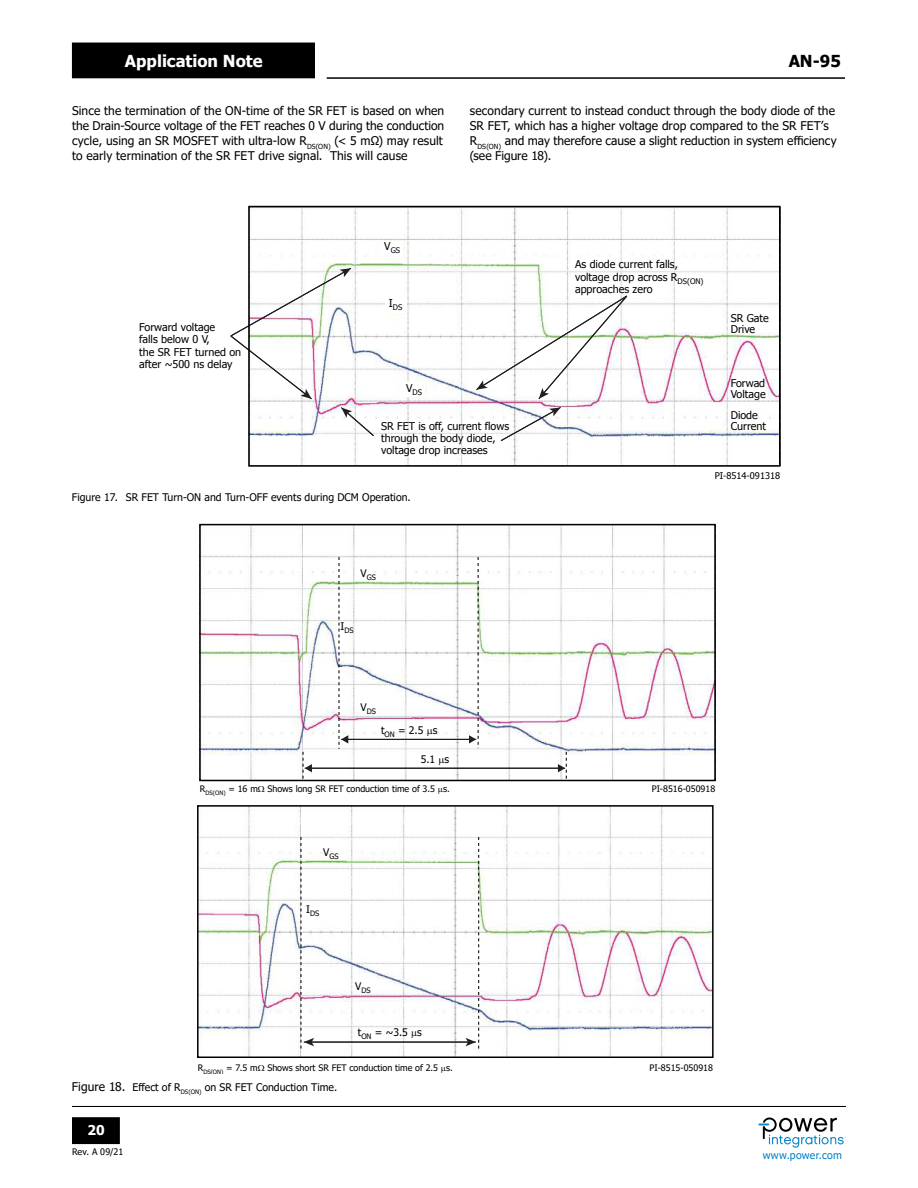
<style>
.page{position:relative;width:918px;height:1188px;background:#fff}
.page>*{position:absolute;margin:0;border:0;box-sizing:border-box;transform-origin:0 0}
.t1{font:700 16.5px "Tahoma";color:#fff}
.t2{font:700 16.5px "Tahoma";color:#000}
.t3{font:700 13.5px "Tahoma";color:#fff}
.t4{font:12px/15px "Tahoma";letter-spacing:.005em;color:#000;text-align:justify}
.t5{font:10.8px/12.3px "Tahoma";color:#000}
.t6{font:10.5px "Tahoma";color:#000}
.t7{font:10.5px "Tahoma";letter-spacing:.03em;color:#0081c9}
.t8{font:9.15px "Tahoma";color:#000}
.t9{font:9px "Tahoma";color:#000}
.t10{font:7.65px "Tahoma";color:#000}
.t11{font:7.5px "Tahoma";color:#000}
</style>
<div class="page">
<hr style="left:72px;top:1106px;width:774px;height:1px;background:#000">
<hr style="left:327px;top:77px;width:518px;height:2px;background:#000">
<div style="left:73px;top:1118px;width:46px;height:25px;background:#000"></div>
<div style="left:72px;top:1117px;width:48px;height:27px;border:2px solid #000"></div>
<div style="left:73px;top:43px;width:241px;height:35px;background:#000"></div>
<svg style="left:758px;top:1118px;width:88px;height:30px"></svg>
<img style="left:251px;top:209px;width:527px;height:255px">
<svg style="left:476px;top:295px;width:152px;height:104px"></svg>
<svg style="left:230px;top:268px;width:121px;height:131px"></svg>
<svg style="left:341px;top:408px;width:34px;height:29px"></svg>
<svg style="left:500px;top:407px;width:61px;height:35px"></svg>
<div style="left:248px;top:206px;width:533px;height:261px;border:2px solid #000"></div>
<div style="left:381px;top:241px;width:22px;height:14px;background:#fff"></div>
<div style="left:385px;top:298px;width:22px;height:14px;background:#fff"></div>
<div style="left:403px;top:382px;width:22px;height:15px;background:#fff"></div>
<img style="left:202px;top:527px;width:511px;height:251px">
<div style="left:199px;top:524px;width:517px;height:257px;border:2px solid #000"></div>
<hr style="left:347px;top:739px;width:123px;height:1px;background:#221f1f">
<svg style="left:338px;top:557px;width:10px;height:192px"></svg>
<svg style="left:469px;top:557px;width:10px;height:191px"></svg>
<hr style="left:311px;top:768px;width:248px;height:1px;background:#221f1f">
<svg style="left:303px;top:752px;width:9px;height:27px"></svg>
<svg style="left:558px;top:752px;width:9px;height:27px"></svg>
<img style="left:199px;top:807px;width:513px;height:249px">
<div style="left:197px;top:805px;width:517px;height:253px;border:1px solid #000"></div>
<hr style="left:311px;top:1042px;width:158px;height:1px;background:#221f1f">
<svg style="left:300px;top:837px;width:14px;height:215px"></svg>
<svg style="left:466px;top:837px;width:13px;height:215px"></svg>
<svg style="left:427px;top:730px;width:6px;height:6px"></svg>
<svg style="left:439px;top:758px;width:5px;height:7px"></svg>
<svg style="left:412px;top:1032px;width:5px;height:7px"></svg>
<h1 class="t1" style="left:125px;top:55px;width:139px">Application Note</h1>
<h1 class="t2" style="left:789px;top:55px;width:54px">AN-95</h1>
<p class="t4" style="left:72px;top:104px;width:374px">Since the termination of the ON-time of the SR FET is based on when the Drain-Source voltage of the FET reaches 0 V during the conduction cycle, using an SR MOSFET with ultra-low R<sub>DS(ON)</sub> (&lt; 5 mΩ) may result to early termination of the SR FET drive signal. This will cause</p>
<p class="t4" style="left:470px;top:104px;width:368px;text-align:left">secondary current to instead conduct through the body diode of the SR FET, which has a higher voltage drop compared to the SR FET’s R<sub>DS(ON)</sub> and may therefore cause a slight reduction in system e昀케ciency (see Figure 18).</p>
<p class="t10" style="left:384px;top:248px;width:17px"><sup>V</sup>GS</p>
<p class="t5" style="left:139px;top:322px;width:104px">Forward voltage<br>falls below 0 V,<br>the SR FET turned on after ~500 ns delay</p>
<p class="t10" style="left:389px;top:305px;width:15px"><sup>I</sup>DS</p>
<p class="t10" style="left:406px;top:389px;width:17px"><sup>V</sup>DS</p>
<p class="t5" style="left:381px;top:421px;width:130px">SR FET is off, current flows through the body diode, voltage drop increases</p>
<p class="t6" style="left:72px;top:490px;width:340px">Figure 17. SR FET Turn-ON and Turn-OFF events during DCM Operation.</p>
<p class="t11" style="left:360px;top:574px;width:17px"><sup>V</sup>GS</p>
<p class="t11" style="left:341px;top:627px;width:15px"><sup>I</sup>DS</p>
<p class="t11" style="left:360px;top:709px;width:17px"><sup>V</sup>DS</p>
<p class="t6" style="left:381px;top:726px;width:58px">t<sub>ON</sub> = 2.5 s</p>
<p class="t6" style="left:421px;top:755px;width:30px">5.1 s</p>
<p class="t9" style="left:200px;top:785px;width:251px">R<sub>DS(ON)</sub> = 16 m Shows long SR FET conduction time of 3.5 s.</p>
<p class="t11" style="left:323px;top:853px;width:17px"><sup>V</sup>GS</p>
<p class="t11" style="left:306px;top:910px;width:15px"><sup>I</sup>DS</p>
<p class="t11" style="left:355px;top:987px;width:17px"><sup>V</sup>DS</p>
<p class="t6" style="left:358px;top:1028px;width:65px">t<sub>ON</sub> = ~3.5 s</p>
<p class="t4" style="left:72px;top:1080px;width:55px">Figure 18.</p>
<p class="t9" style="left:198px;top:1064px;width:257px">R<sub>DS(ON)</sub> = 7.5 m Shows short SR FET conduction time of 2.5 s.</p>
<p class="t6" style="left:133px;top:1080px;width:206px">E昀昀ect of R<sub>DS(ON)</sub> on SR FET Conduction Time.</p>
<p class="t3" style="left:88px;top:1125px;width:19px">20</p>
<p class="t9" style="left:72px;top:1148px;width:53px">Rev. A 09/21</p>
<p class="t5" style="left:575px;top:259px;width:130px">As diode current falls, voltage drop across R<sub>DS(ON) </sub>approaches zero</p>
<p class="t5" style="left:731px;top:313px;width:40px;line-height:10.8px">SR Gate<br>Drive</p>
<p class="t5" style="left:731px;top:379px;width:37px;line-height:10.8px">Forwad<br>Voltage</p>
<p class="t5" style="left:731px;top:411px;width:37px;line-height:10.8px">Diode<br>Current</p>
<p class="t8" style="left:715px;top:472px;width:67px">PI-8514-091318</p>
<p class="t9" style="left:652px;top:785px;width:65px">PI-8516-050918</p>
<p class="t9" style="left:650px;top:1064px;width:65px">PI-8515-050918</p>
<p class="t7" style="left:763px;top:1151px;width:81px">www.power.com</p>
</div>
